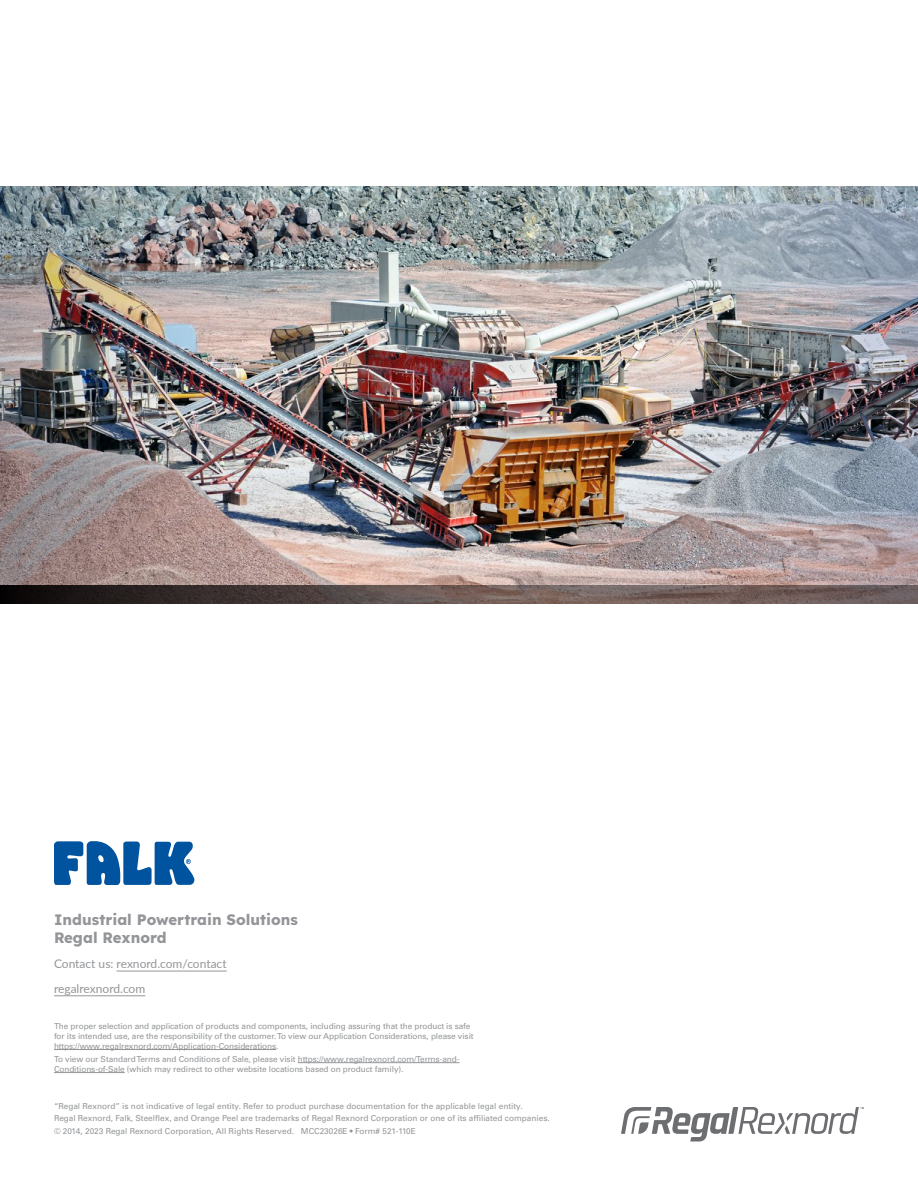
<style>
.page{position:relative;width:918px;height:1188px;background:#fff}
.page>*{position:absolute;margin:0;border:0;box-sizing:border-box;transform-origin:0 0}
.t1{font:700 15px/18px "Lexend";color:#939598}
.t2{font:12px/24.8px "Lato";color:#939598}
.t3{font:8.25px/9.9px "Univers LT Std";letter-spacing:-.01em;color:#939598}
</style>
<div class="page">
<svg style="left:621px;top:1107px;width:243px;height:35px"></svg>
<hr style="left:117px;top:971px;width:110px;height:1px;background:#939598">
<hr style="left:54px;top:996px;width:91px;height:1px;background:#939598">
<hr style="left:54px;top:1049px;width:222px;height:1px;background:#939598">
<hr style="left:298px;top:1062px;width:162px;height:1px;background:#939598">
<hr style="left:54px;top:1072px;width:71px;height:1px;background:#939598">
<svg style="left:54px;top:841px;width:140px;height:44px"></svg>
<img style="left:0;top:187px;width:918px;height:417px">
<h1 class="t1" style="left:54px;top:910px;width:245px">Industrial Powertrain Solutions<br>Regal Rexnord</h1>
<h2 class="t2" style="left:54px;top:951px;width:174px">Contact us: rexnord.com/contact regalrexnord.com</h2>
<p class="t3" style="left:54px;top:1021px;width:421px">The proper selection and application of products and components, including assuring that the product is safe for its intended use, are the responsibility of the customer. To view our Application Considerations, please visit https://www.regalrexnord.com/Application-Considerations.</p>
<p class="t3" style="left:54px;top:1054px;width:407px">To view our Standard Terms and Conditions of Sale, please visit https://www.regalrexnord.com/Terms-and-<br>Conditions-of-Sale (which may redirect to other website locations based on product family).</p>
<p class="t3" style="left:54px;top:1100px;width:497px;line-height:12.6px">“Regal Rexnord” is not indicative of legal entity. Refer to product purchase documentation for the applicable legal entity.<br>Regal Rexnord, Falk, Steelflex, and Orange Peel are trademarks of Regal Rexnord Corporation or one of its affiliated companies. © 2014, 2023 Regal Rexnord Corporation, All Rights Reserved. MCC23026E • Form# 521-110E</p>
</div>
